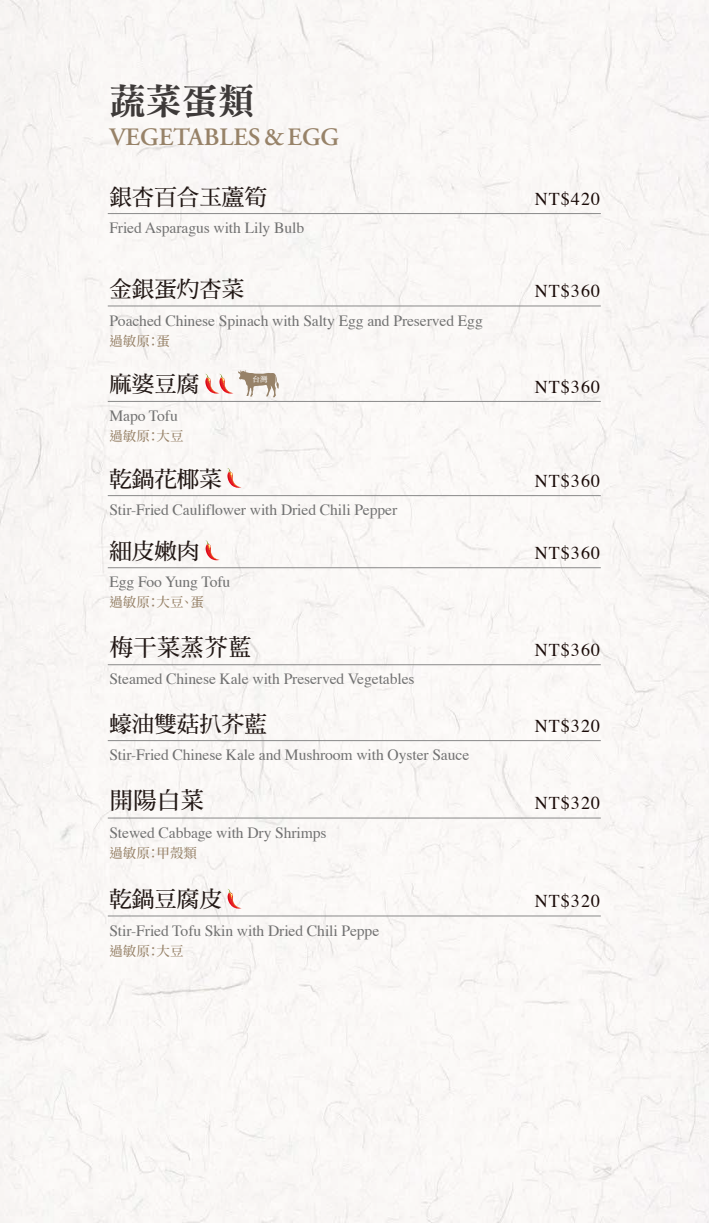
<style>
.page{position:relative;width:709px;height:1223px;background:#fff}
.page>*{position:absolute;margin:0;border:0;box-sizing:border-box;transform-origin:0 0}
.t1{font:36.25px "DF Ming Std W9";color:#3e3a39}
.t2{font:600 25px "Adobe Garamond Pro";color:#978268}
.t3{font:500 23.75px "Noto Serif CJ Ktc";color:#221815}
.t4{font:22.5px "DF Ming Std W7";color:#221815}
.t5{font:18px "Times";letter-spacing:.06em;color:#1a0b08}
.t6{font:15.62px "Times";letter-spacing:-.005em;color:#717171}
.t7{font:500 13.5px "Noto Serif CJ Ktc";color:#978268}
.t8{font:500 7.5px "Noto Serif CJ Ktc";color:#fff}
</style>
<div class="page">
<div style="left:0;top:0;width:709px;height:1222px;background:#faf7f6"></div>
<hr style="left:108px;top:213px;width:493px;height:1px;background:#898989">
<hr style="left:108px;top:306px;width:493px;height:1px;background:#898989">
<hr style="left:108px;top:401px;width:493px;height:1px;background:#898989">
<hr style="left:108px;top:495px;width:493px;height:1px;background:#898989">
<svg style="left:227px;top:468px;width:14px;height:20px"></svg>
<hr style="left:108px;top:567px;width:493px;height:1px;background:#898989">
<svg style="left:205px;top:540px;width:15px;height:20px"></svg>
<hr style="left:108px;top:664px;width:493px;height:1px;background:#898989">
<hr style="left:108px;top:740px;width:493px;height:1px;background:#898989">
<hr style="left:108px;top:817px;width:493px;height:1px;background:#898989">
<hr style="left:108px;top:915px;width:493px;height:1px;background:#898989">
<svg style="left:227px;top:888px;width:15px;height:20px"></svg>
<svg style="left:205px;top:370px;width:74px;height:27px"></svg>
<h1 class="t1" style="left:109px;top:81px;width:147px">蔬菜蛋類</h1>
<h2 class="t2" style="left:109px;top:123px;width:231px">VEGETABLES&amp;EGG</h2>
<h3 class="t4" style="left:109px;top:184px;width:159px">銀杏百合玉蘆筍</h3>
<p class="t6" style="left:109px;top:213px;width:196px">Fried Asparagus with Lily Bulb</p>
<h3 class="t4" style="left:109px;top:277px;width:137px">金銀蛋灼杏菜</h3>
<p class="t6" style="left:109px;top:306px;width:375px">Poached Chinese Spinach with Salty Egg and Preserved Egg</p>
<p class="t7" style="left:109px;top:333px;width:62px">過敏原：蛋</p>
<h3 class="t4" style="left:109px;top:372px;width:92px">麻婆豆腐</h3>
<p class="t6" style="left:109px;top:401px;width:70px">Mapo Tofu</p>
<p class="t7" style="left:109px;top:428px;width:76px">過敏原：大豆</p>
<p class="t8" style="left:252px;top:375px;width:17px">台灣</p>
<h3 class="t4" style="left:109px;top:466px;width:114px">乾鍋花椰菜</h3>
<p class="t6" style="left:109px;top:495px;width:289px">Stir-Fried Cauliflower with Dried Chili Pepper</p>
<h3 class="t4" style="left:109px;top:538px;width:92px">細皮嫩肉</h3>
<p class="t6" style="left:109px;top:567px;width:122px">Egg Foo Yung Tofu</p>
<p class="t7" style="left:109px;top:595px;width:96px">過敏原：大豆、蛋</p>
<h3 class="t3" style="left:109px;top:633px;width:144px">梅干菜蒸芥藍</h3>
<p class="t6" style="left:109px;top:664px;width:307px">Steamed Chinese Kale with Preserved Vegetables</p>
<h3 class="t4" style="left:109px;top:711px;width:159px">蠔油雙菇扒芥藍</h3>
<p class="t6" style="left:109px;top:740px;width:361px">Stir-Fried Chinese Kale and Mushroom with Oyster Sauce</p>
<h3 class="t3" style="left:109px;top:787px;width:97px">開陽白菜</h3>
<p class="t6" style="left:109px;top:818px;width:219px">Stewed Cabbage with Dry Shrimps</p>
<p class="t7" style="left:109px;top:845px;width:89px">過敏原：甲殼類</p>
<h3 class="t4" style="left:109px;top:886px;width:114px">乾鍋豆腐皮</h3>
<p class="t6" style="left:109px;top:915px;width:271px">Stir-Fried Tofu Skin with Dried Chili Peppe</p>
<p class="t7" style="left:109px;top:943px;width:76px">過敏原：大豆</p>
<p class="t5" style="left:534px;top:182px;width:67px">NT$420</p>
<p class="t5" style="left:534px;top:274px;width:67px">NT$360</p>
<p class="t5" style="left:534px;top:370px;width:67px">NT$360</p>
<p class="t5" style="left:534px;top:464px;width:67px">NT$360</p>
<p class="t5" style="left:534px;top:536px;width:67px">NT$360</p>
<p class="t5" style="left:534px;top:633px;width:67px">NT$360</p>
<p class="t5" style="left:534px;top:709px;width:67px">NT$320</p>
<p class="t5" style="left:534px;top:786px;width:67px">NT$320</p>
<p class="t5" style="left:534px;top:884px;width:67px">NT$320</p>
</div>
